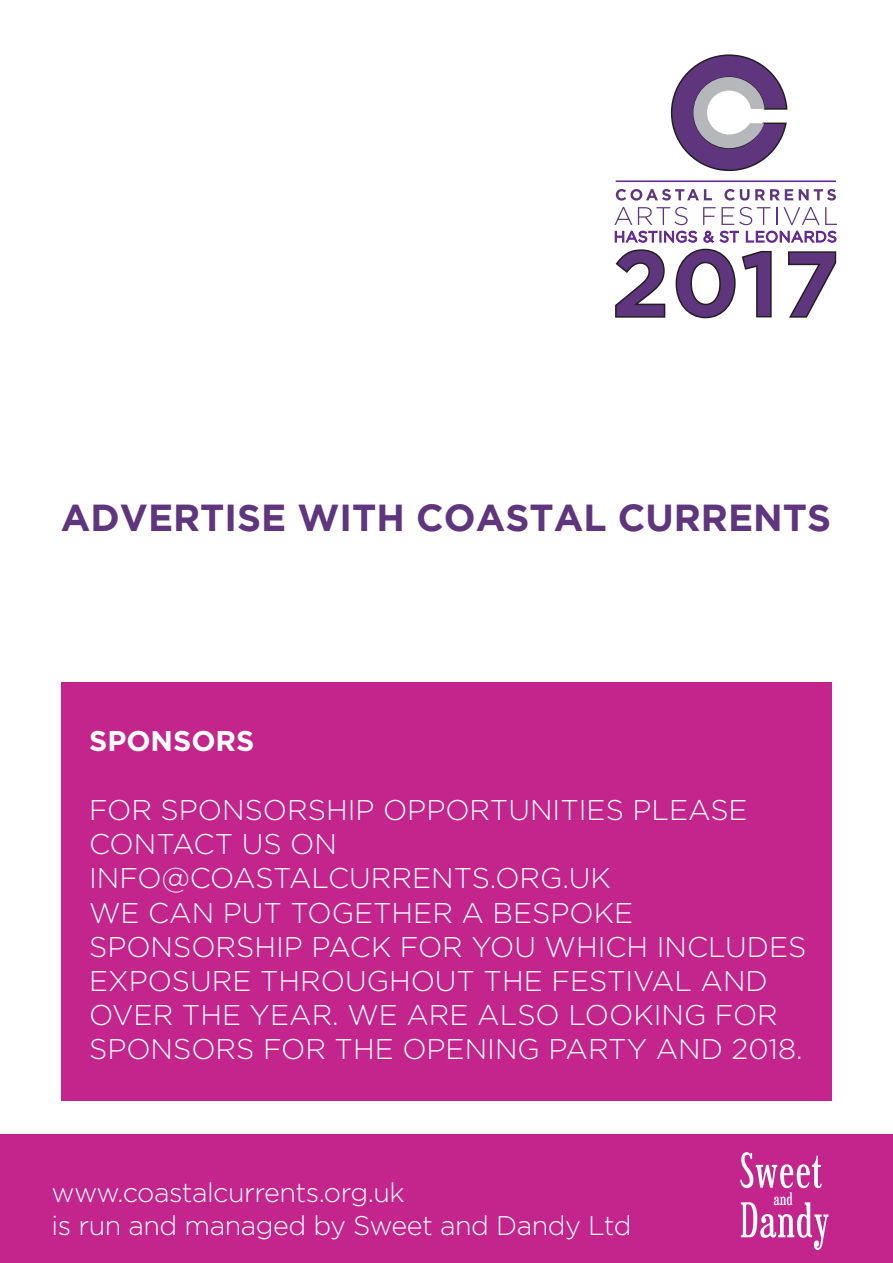
<style>
.page{position:relative;width:893px;height:1263px;background:#fff}
.page>*{position:absolute;margin:0;border:0;box-sizing:border-box;transform-origin:0 0}
.t1{font:700 92.55px "Gotham";color:#5f357e}
.t2{font:51.15px/49.7px "Euphorigenic S";letter-spacing:.035em;color:#fff}
.t3{font:700 37.5px "Gotham";color:#5f357e}
.t4{font:300 28.5px/34.2px "Gotham";color:#fff}
.t5{font:700 28.5px "Gotham";color:#fff}
.t6{font:300 27px/32.4px "Gotham";letter-spacing:-.02em;color:#fff}
.t7{font:18.45px "Euphorigenic S";color:#fff}
</style>
<div class="page">
<hr style="left:616px;top:181px;width:220px;height:1px;background:#652d91">
<svg style="left:616px;top:189px;width:96px;height:12px"></svg>
<svg style="left:724px;top:189px;width:69px;height:12px"></svg>
<svg style="left:799px;top:189px;width:37px;height:12px"></svg>
<svg style="left:670px;top:55px;width:118px;height:117px"></svg>
<svg style="left:614px;top:207px;width:223px;height:112px"></svg>
<div style="left:0;top:1135px;width:893px;height:128px;background:#c4258c"></div>
<div style="left:61px;top:682px;width:770px;height:418px;background:#c4258c"></div>
<h1 class="t1" style="left:782px;top:231px;width:59px">7</h1>
<h3 class="t3" style="left:61px;top:496px;width:772px">ADVERTISE WITH COASTAL CURRENTS</h3>
<p class="t5" style="left:89px;top:725px;width:167px">SPONSORS</p>
<p class="t4" style="left:89px;top:792px;width:719px">FOR SPONSORSHIP OPPORTUNITIES PLEASE CONTACT US ON INFO@COASTALCURRENTS.ORG.UK<br>WE CAN PUT TOGETHER A BESPOKE SPONSORSHIP PACK FOR YOU WHICH INCLUDES EXPOSURE THROUGHOUT THE FESTIVAL AND OVER THE YEAR. WE ARE ALSO LOOKING FOR SPONSORS FOR THE OPENING PARTY AND 2018.</p>
<p class="t6" style="left:52px;top:1176px;width:581px">www.coastalcurrents.org.uk<br>is run and managed by Sweet and Dandy Ltd</p>
<h2 class="t2" style="left:740px;top:1148px;width:90px">Sweet<br>Dandy</h2>
<p class="t7" style="left:774px;top:1190px;width:20px">and</p>
</div>
